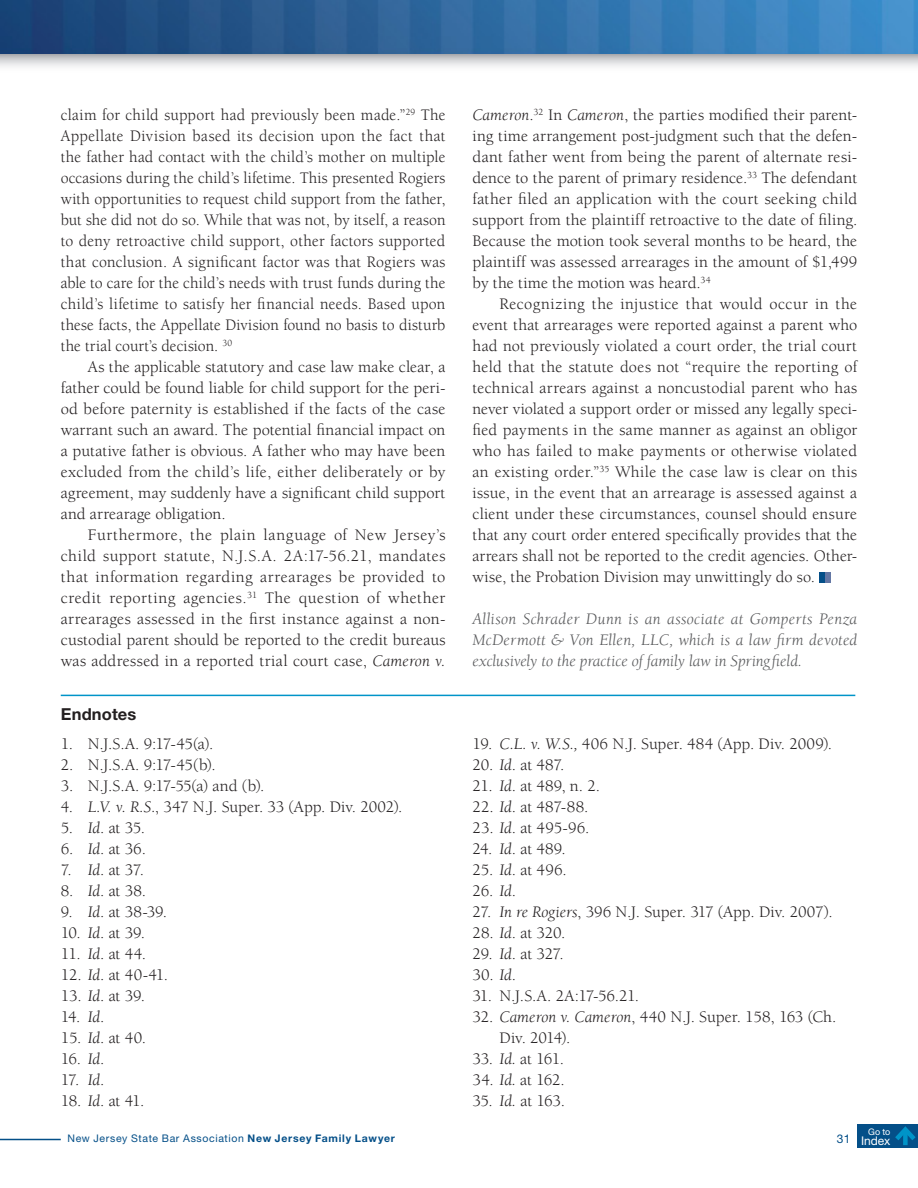
<style>
.page{position:relative;width:918px;height:1188px;background:#fff}
.page>*{position:absolute;margin:0;border:0;box-sizing:border-box;transform-origin:0 0}
.t1{font:16.5px/21px "Berkeley";color:#231f20;text-align:justify}
.t2{font:16.5px/21px "Berkeley";color:#231f20;text-align:justify;scale:.96 1}
.t3{font:italic 16.5px/21px "Berkeley";letter-spacing:-.005em;color:#57585a;text-align:justify}
.t4{font:700 16.5px "Helvetica Neue LT Std";letter-spacing:.005em;color:#231f20}
.t5{font:12px "Helvetica Neue LT Std";letter-spacing:-.01em;color:#fff}
.t6{font:12px "Helvetica Neue LT Std";color:#044f88}
.t7{font:10.5px "Helvetica Neue LT Std";letter-spacing:.06em;color:#044f88}
.t8{font:9px "Helvetica Neue LT Std";color:#fff}
.s1{font-style:italic}
.s2{font-weight:700}
</style>
<div class="page">
<div style="left:819px;top:572px;width:6px;height:10px;background:#044f88"></div>
<div style="left:825px;top:572px;width:6px;height:10px;background:#6477a4"></div>
<hr style="left:61px;top:695px;width:794px;height:1px;background:#0094c8">
<div style="left:0;top:54px;width:918px;height:20px;background:linear-gradient(to bottom,#bbbcbf,#fff)"></div>
<img style="left:0;top:0;width:918px;height:54px">
<hr style="left:0;top:1139px;width:61px;height:1px;background:#044f88">
<div style="left:857px;top:1124px;width:61px;height:24px;background:#044f88"></div>
<svg style="left:895px;top:1126px;width:21px;height:19px"></svg>
<p class="t2" style="left:61px;top:105px;width:402px">claim for child support had previously been made.”<sup>29</sup> The Appellate Division based its decision upon the fact that the father had contact with the child’s mother on multiple occasions during the child’s lifetime. This presented Rogiers with opportunities to request child support from the father, but she did not do so. While that was not, by itself, a reason to deny retroactive child support, other factors supported that conclusion. A significant factor was that Rogiers was able to care for the child’s needs with trust funds during the child’s lifetime to satisfy her financial needs. Based upon these facts, the Appellate Division found no basis to disturb the trial court’s decision. <sup>30</sup></p>
<p class="t1" style="left:61px;top:357px;width:386px;text-indent:27px">As the applicable statutory and case law make clear, a father could be found liable for child support for the peri&shy;od before paternity is established if the facts of the case warrant such an award. The potential financial impact on a putative father is obvious. A father who may have been excluded from the child’s life, either deliberately or by agreement, may suddenly have a significant child support and arrearage obligation.</p>
<p class="t1" style="left:61px;top:525px;width:386px;text-indent:27px">Furthermore, the plain language of New Jersey’s child support statute, N.J.S.A. 2A:17-56.21, mandates that information regarding arrearages be provided to credit reporting agencies.<sup>31</sup> The question of whether arrearages assessed in the first instance against a non&shy;custodial parent should be reported to the credit bureaus was addressed in a reported trial court case, <span class="s1">Cameron v.</span></p>
<p class="t4" style="left:61px;top:704px;width:77px">Endnotes</p>
<p class="t1" style="left:61px;top:733px;width:154px">1. N.J.S.A. 9:17-45(a).</p>
<p class="t1" style="left:61px;top:754px;width:156px">2. N.J.S.A. 9:17-45(b).</p>
<p class="t1" style="left:61px;top:775px;width:205px">3. N.J.S.A. 9:17-55(a) and (b).</p>
<p class="t1" style="left:61px;top:796px;width:343px">4. <span class="s1">L.V. v. R.S.</span>, 347 N.J. Super. 33 (App. Div. 2002).</p>
<p class="t1" style="left:61px;top:817px;width:86px">5. <span class="s1">Id</span>. at 35.</p>
<p class="t1" style="left:61px;top:838px;width:87px">6. <span class="s1">Id</span>. at 36.</p>
<p class="t1" style="left:61px;top:859px;width:85px">7. <span class="s1">Id</span>. at 37.</p>
<p class="t1" style="left:61px;top:880px;width:87px">8. <span class="s1">Id</span>. at 38.</p>
<p class="t1" style="left:61px;top:901px;width:108px">9. <span class="s1">Id</span>. at 38-39.</p>
<p class="t1" style="left:61px;top:922px;width:86px">10. <span class="s1">Id</span>. at 39.</p>
<p class="t1" style="left:61px;top:943px;width:87px">11. <span class="s1">Id</span>. at 44.</p>
<p class="t1" style="left:61px;top:964px;width:109px">12. <span class="s1">Id</span>. at 40-41.</p>
<p class="t1" style="left:61px;top:985px;width:86px">13. <span class="s1">Id</span>. at 39.</p>
<p class="t1" style="left:61px;top:1006px;width:45px">14. <span class="s1">Id</span>.</p>
<p class="t1" style="left:61px;top:1027px;width:87px">15. <span class="s1">Id</span>. at 40.</p>
<p class="t1" style="left:61px;top:1048px;width:45px">16. <span class="s1">Id</span>.</p>
<p class="t1" style="left:61px;top:1069px;width:45px">17. <span class="s1">Id</span>.</p>
<p class="t1" style="left:61px;top:1090px;width:85px">18. <span class="s1">Id</span>. at 41.</p>
<p class="t1" style="left:472px;top:105px;width:386px"><span class="s1">Cameron</span>.<sup>32</sup> In <span class="s1">Cameron</span>, the parties modified their parent&shy;ing time arrangement post-judgment such that the defen&shy;dant father went from being the parent of alternate resi&shy;dence to the parent of primary residence.<sup>33</sup> The defendant father filed an application with the court seeking child support from the plaintiff retroactive to the date of filing.<br>Because the motion took several months to be heard, the plaintiff was assessed arrearages in the amount of $1,499 by the time the motion was heard.<sup>34</sup></p>
<p class="t1" style="left:472px;top:294px;width:386px;text-indent:27px">Recognizing the injustice that would occur in the event that arrearages were reported against a parent who had not previously violated a court order, the trial court held that the statute does not “require the reporting of technical arrears against a noncustodial parent who has never violated a support order or missed any legally speci&shy;fied payments in the same manner as against an obligor who has failed to make payments or otherwise violated an existing order.”<sup>35</sup> While the case law is clear on this issue, in the event that an arrearage is assessed against a client under these circumstances, counsel should ensure that any court order entered specifically provides that the arrears shall not be reported to the credit agencies. Other&shy;wise, the Probation Division may unwittingly do so.</p>
<p class="t3" style="left:472px;top:609px;width:386px">Allison Schrader Dunn is an associate at Gomperts Penza McDermott &amp; Von Ellen, LLC, which is a law firm devoted exclusively to the practice of family law in Springfield.</p>
<p class="t1" style="left:473px;top:733px;width:361px">19. <span class="s1">C.L. v. W.S.,</span> 406 N.J. Super. 484 (App. Div. 2009).</p>
<p class="t1" style="left:473px;top:754px;width:94px">20. <span class="s1">Id</span>. at 487.</p>
<p class="t1" style="left:473px;top:775px;width:129px">21. <span class="s1">Id</span>. at 489, n. 2.</p>
<p class="t1" style="left:473px;top:796px;width:117px">22. <span class="s1">Id</span>. at 487-88.</p>
<p class="t1" style="left:473px;top:817px;width:118px">23. <span class="s1">Id</span>. at 495-96.</p>
<p class="t1" style="left:473px;top:838px;width:95px">24. <span class="s1">Id</span>. at 489.</p>
<p class="t1" style="left:473px;top:859px;width:96px">25. <span class="s1">Id</span>. at 496.</p>
<p class="t1" style="left:473px;top:880px;width:45px">26. <span class="s1">Id</span>.</p>
<p class="t1" style="left:473px;top:901px;width:362px">27. <span class="s1">In re Rogiers</span>, 396 N.J. Super. 317 (App. Div. 2007).</p>
<p class="t1" style="left:473px;top:922px;width:94px">28. <span class="s1">Id</span>. at 320.</p>
<p class="t1" style="left:473px;top:943px;width:93px">29. <span class="s1">Id</span>. at 327.</p>
<p class="t1" style="left:473px;top:964px;width:45px">30. <span class="s1">Id</span>.</p>
<p class="t1" style="left:473px;top:985px;width:168px">31. N.J.S.A. 2A:17-56.21.</p>
<p class="t1" style="left:500px;top:1006px;width:338px;text-indent:-27px">32. <span class="s1">Cameron v. Cameron</span>, 440 N.J. Super. 158, 163 (Ch.<br>Div. 2014).</p>
<p class="t1" style="left:473px;top:1048px;width:93px">33. <span class="s1">Id.</span> at 161.</p>
<p class="t1" style="left:473px;top:1069px;width:94px">34. <span class="s1">Id.</span> at 162.</p>
<p class="t1" style="left:473px;top:1090px;width:94px">35. <span class="s1">Id.</span> at 163.</p>
<p class="t7" style="left:68px;top:1132px;width:329px">New Jersey State Bar Association <span class="s2">New Jersey Family Lawyer</span></p>
<p class="t6" style="left:837px;top:1132px;width:15px">31</p>
<p class="t8" style="left:868px;top:1126px;width:24px">Go to</p>
<p class="t5" style="left:861px;top:1134px;width:31px">Index</p>
</div>
